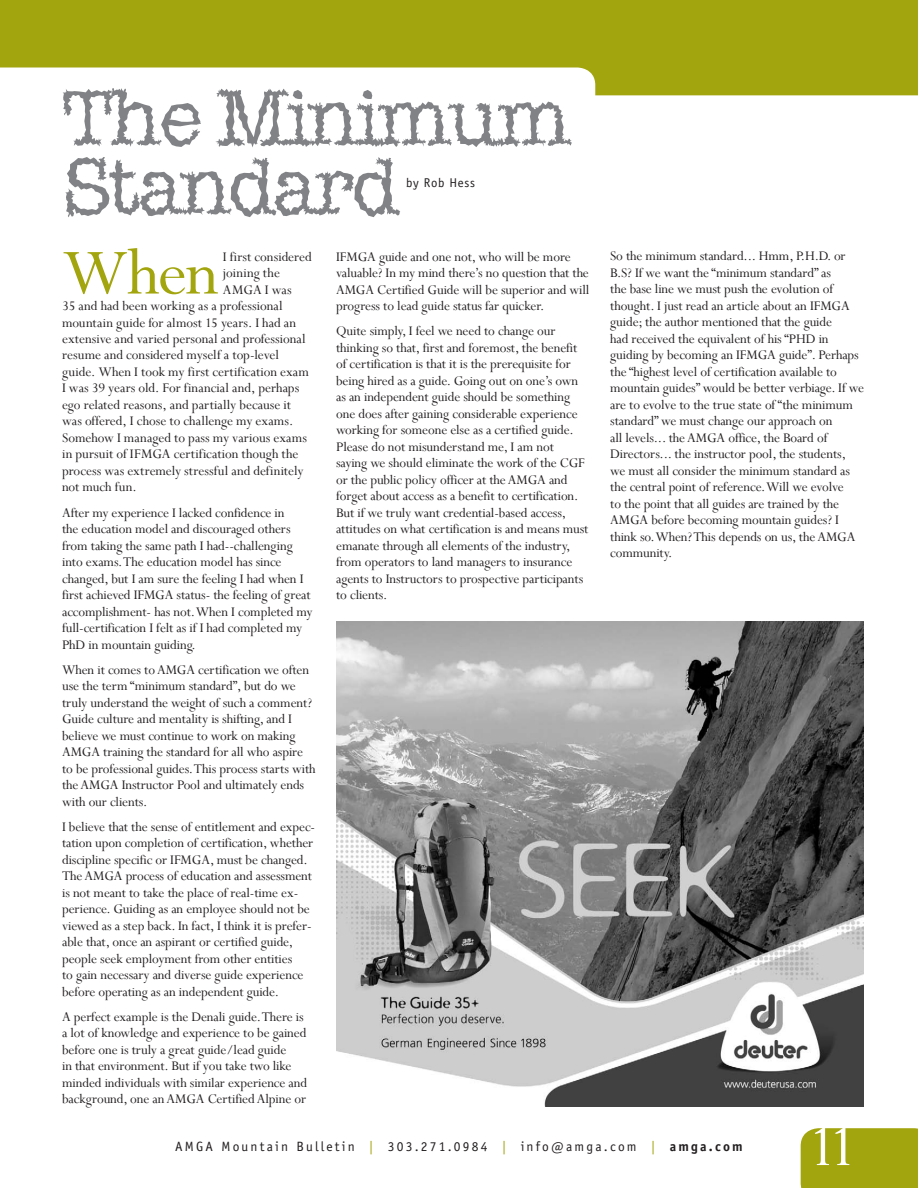
<style>
.page{position:relative;width:918px;height:1188px;background:#fff}
.page>*{position:absolute;margin:0;border:0;box-sizing:border-box;transform-origin:0 0}
.t1{font:81px/69px "Ice Age D";letter-spacing:-.06em;color:#808285}
.t2{font:72.3px "Perpetua";color:#a3a50e}
.t3{font:66px "Perpetua";color:#fff}
.t4{font:14.7px/16.5px "Perpetua";letter-spacing:-.01em;color:#231f20}
.t5{font:14.7px "Perpetua";letter-spacing:.01em;color:#231f20}
.t6{font:13.5px "Officina Sans";letter-spacing:.16em;color:#231f20}
.t7{font:12.75px "Officina Sans";letter-spacing:.05em;color:#231f20}
.s1{color:#a3a50e}
.s2{font-weight:700}
</style>
<div class="page">
<svg style="left:0;top:0;width:918px;height:95px;fill:#a3a50e"></svg>
<img style="left:336px;top:621px;width:528px;height:486px">
<div style="left:801px;top:1128px;width:117px;height:60px;background:#a3a50e"></div>
<h1 class="t1" style="left:62px;top:84px;width:511px">The Minimum<br>Standard</h1>
<p class="t7" style="left:406px;top:175px;width:70px">by Rob Hess</p>
<h2 class="t2" style="left:62px;top:227px;width:158px">When</h2>
<p class="t4" style="left:223px;top:248px;width:90px">I first considered</p>
<p class="t5" style="left:223px;top:264px;width:59px">joining the</p>
<p class="t4" style="left:223px;top:281px;width:70px">AMGA I was</p>
<p class="t4" style="left:62px;top:297px;width:222px">35 and had been working as a professional</p>
<p class="t4" style="left:62px;top:314px;width:236px">mountain guide for almost 15 years. I had an</p>
<p class="t4" style="left:62px;top:330px;width:245px">extensive and varied personal and professional</p>
<p class="t4" style="left:62px;top:347px;width:218px">resume and considered myself a top-level</p>
<p class="t4" style="left:62px;top:363px;width:249px">guide. When I took my first certification exam</p>
<p class="t4" style="left:62px;top:380px;width:239px">I was 39 years old. For financial and, perhaps</p>
<p class="t4" style="left:62px;top:396px;width:231px">ego related reasons, and partially because it</p>
<p class="t4" style="left:62px;top:413px;width:233px">was offered, I chose to challenge my exams.</p>
<p class="t4" style="left:62px;top:429px;width:247px">Somehow I managed to pass my various exams</p>
<p class="t4" style="left:62px;top:446px;width:238px">in pursuit of IFMGA certification though the</p>
<p class="t4" style="left:62px;top:462px;width:243px">process was extremely stressful and definitely</p>
<p class="t4" style="left:62px;top:479px;width:76px">not much fun.</p>
<p class="t4" style="left:62px;top:504px;width:252px">After my experience I lacked confidence in<br>the education model and discouraged others from taking the same path I had--challenging into exams. The education model has since changed, but I am sure the feeling I had when I first achieved IFMGA status- the feeling of great accomplishment- has not. When I completed my full-certification I felt as if I had completed my PhD in mountain guiding.</p>
<p class="t4" style="left:62px;top:661px;width:255px">When it comes to AMGA certification we often use the term “minimum standard”, but do we truly understand the weight of such a comment?<br>Guide culture and mentality is shifting, and I believe we must continue to work on making AMGA training the standard for all who aspire to be professional guides. This process starts with the AMGA Instructor Pool and ultimately ends with our clients.</p>
<p class="t4" style="left:62px;top:818px;width:255px">I believe that the sense of entitlement and expec&shy;tation upon completion of certification, whether discipline specific or IFMGA, must be changed.<br>The AMGA process of education and assessment is not meant to take the place of real-time ex&shy;perience. Guiding as an employee should not be viewed as a step back. In fact, I think it is prefer&shy;able that, once an aspirant or certified guide, people seek employment from other entities<br>to gain necessary and diverse guide experience before operating as an independent guide.</p>
<p class="t4" style="left:62px;top:1008px;width:247px">A perfect example is the Denali guide. There is a lot of knowledge and experience to be gained before one is truly a great guide/lead guide<br>in that environment. But if you take two like minded individuals with similar experience and background, one an AMGA Certified Alpine or</p>
<p class="t4" style="left:336px;top:248px;width:255px">IFMGA guide and one not, who will be more valuable? In my mind there’s no question that the AMGA Certified Guide will be superior and will progress to lead guide status far quicker.</p>
<p class="t4" style="left:336px;top:322px;width:254px">Quite simply, I feel we need to change our thinking so that, first and foremost, the benefit of certification is that it is the prerequisite for being hired as a guide. Going out on one’s own as an independent guide should be something one does after gaining considerable experience working for someone else as a certified guide.<br>Please do not misunderstand me, I am not saying we should eliminate the work of the CGF or the public policy officer at the AMGA and forget about access as a benefit to certification.<br>But if we truly want credential-based access, attitudes on what certification is and means must emanate through all elements of the industry, from operators to land managers to insurance agents to Instructors to prospective participants to clients.</p>
<p class="t4" style="left:610px;top:248px;width:255px">So the minimum standard... Hmm, P.H.D. or B.S? If we want the “minimum standard” as<br>the base line we must push the evolution of thought. I just read an article about an IFMGA guide; the author mentioned that the guide<br>had received the equivalent of his “PHD in guiding by becoming an IFMGA guide”. Perhaps the “highest level of certification available to mountain guides” would be better verbiage. If we are to evolve to the true state of “the minimum standard” we must change our approach on<br>all levels... the AMGA office, the Board of Directors... the instructor pool, the students, we must all consider the minimum standard as the central point of reference. Will we evolve<br>to the point that all guides are trained by the AMGA before becoming mountain guides? I think so. When? This depends on us, the AMGA community.</p>
<p class="t6" style="left:175px;top:1138px;width:569px">AMGA Mountain Bulletin <span class="s1">|</span> 303.271.0984 <span class="s1">|</span> info@amga.com <span class="s1">|</span> <span class="s2">amga.com</span></p>
<h3 class="t3" style="left:807px;top:1105px;width:52px">11</h3>
</div>
